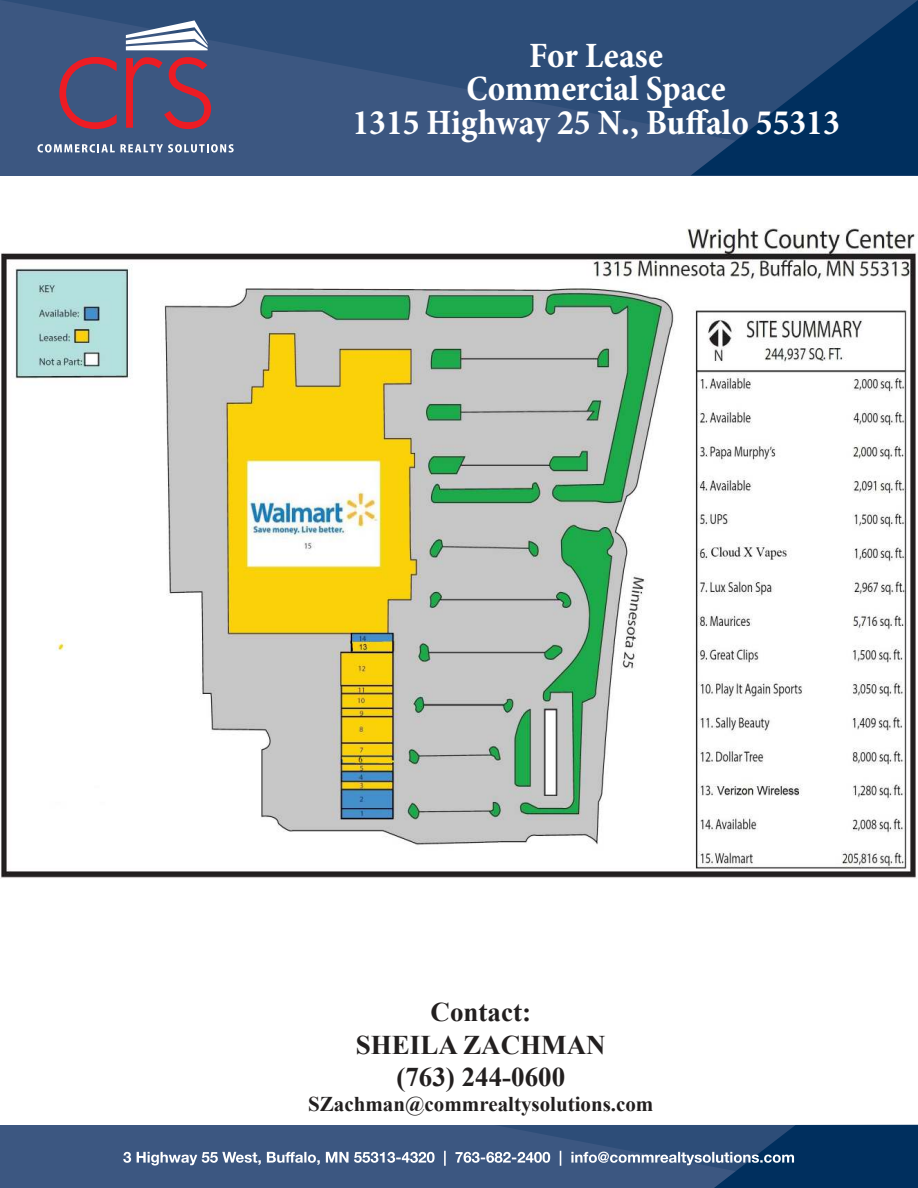
<style>
.page{position:relative;width:918px;height:1188px;background:#fff}
.page>*{position:absolute;margin:0;border:0;box-sizing:border-box;transform-origin:0 0}
.t1{font:700 condensed 36px/33.8px "Minion Pro";color:#fff;text-align:center}
.t2{font:700 27px/32.4px "Times New Roman";color:#221f1f;text-align:center}
.t3{font:700 21px "Times New Roman";color:#221f1f}
</style>
<div class="page">
<div style="left:0;top:1125px;width:918px;height:63px;background:#3c5781"></div>
<svg style="left:0;top:0;width:918px;height:175px;background:#2d4d78"></svg>
<svg style="left:126px;top:20px;width:82px;height:30px"></svg>
<svg style="left:37px;top:144px;width:197px;height:9px"></svg>
<svg style="left:59px;top:57px;width:58px;height:72px;background:#66486a"></svg>
<svg style="left:126px;top:57px;width:85px;height:72px;background:#6d4666"></svg>
<svg style="left:123px;top:1125px;width:795px;height:63px"></svg>
<img style="left:1px;top:229px;width:916px;height:649px">
<p class="t1" style="left:352px;top:41px;width:489px">For Lease<br>Commercial Space<br>1315 Highway 25 N., Buffalo 55313</p>
<p class="t2" style="left:356px;top:999px;width:251px">Contact:<br>SHEILA ZACHMAN (763) 244-0600</p>
<p class="t3" style="left:308px;top:1097px;width:347px">SZachman@commrealtysolutions.com</p>
</div>
